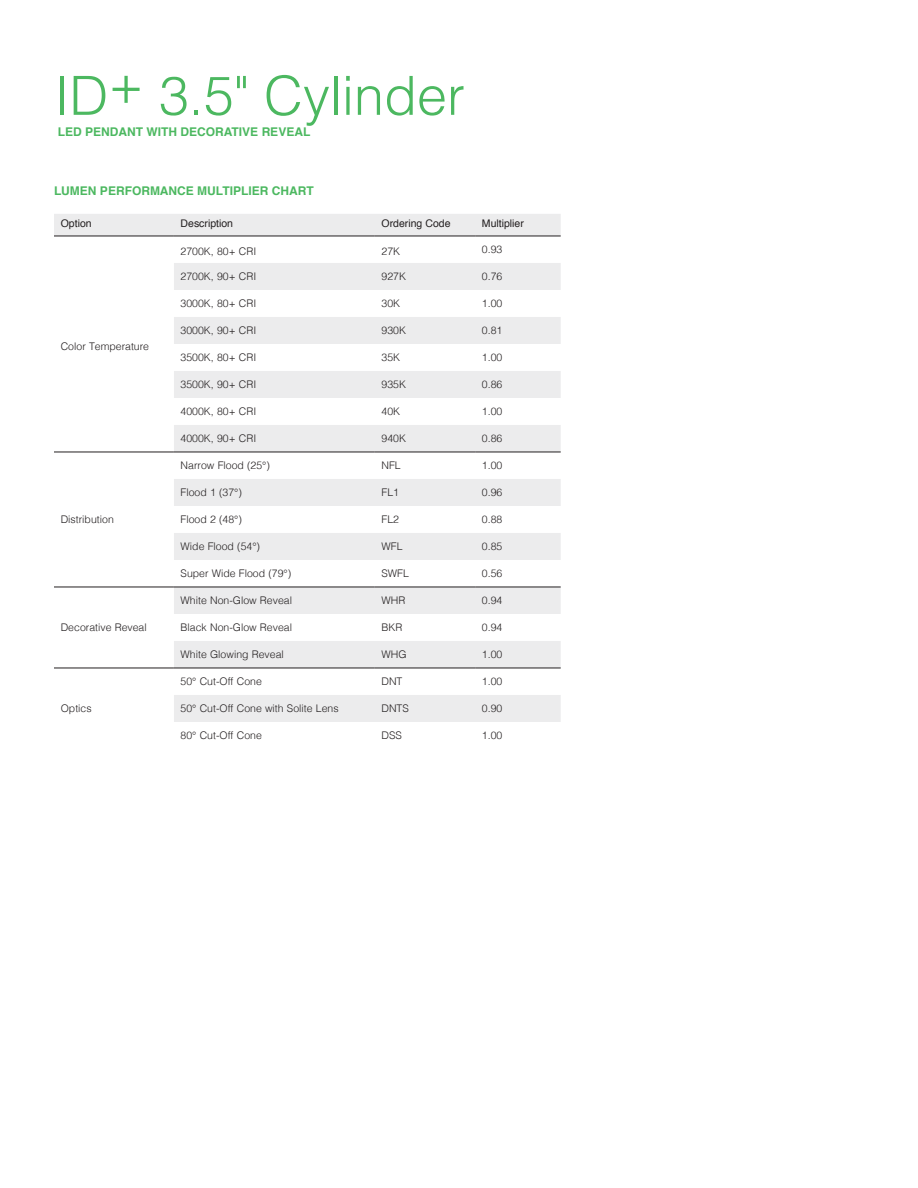
<style>
.page{position:relative;width:918px;height:1188px;background:#fff}
.page>*{position:absolute;margin:0;border:0;box-sizing:border-box;transform-origin:0 0}
.t1{font:300 54px "Helvetica";color:#4cb860}
.t2{font:700 12px "Helvetica";color:#4cb860}
.t3{font:300 10.5px "Helvetica";color:#231f20}
.t4{font:10.5px "Helvetica";color:#231f20}
</style>
<div class="page">
<div style="left:54px;top:214px;width:507px;height:22px;background:#ececed"></div>
<svg style="left:54px;top:263px;width:507px;height:459px"></svg>
<hr style="left:54px;top:452px;width:120px;height:1px;background:#231f20">
<hr style="left:174px;top:452px;width:201px;height:1px;background:#231f20">
<hr style="left:375px;top:452px;width:100px;height:1px;background:#231f20">
<hr style="left:475px;top:452px;width:86px;height:1px;background:#231f20">
<hr style="left:54px;top:236px;width:120px;height:1px;background:#231f20">
<hr style="left:174px;top:236px;width:201px;height:1px;background:#231f20">
<hr style="left:375px;top:236px;width:100px;height:1px;background:#231f20">
<hr style="left:475px;top:236px;width:86px;height:1px;background:#231f20">
<hr style="left:54px;top:587px;width:120px;height:1px;background:#231f20">
<hr style="left:174px;top:587px;width:201px;height:1px;background:#231f20">
<hr style="left:375px;top:587px;width:100px;height:1px;background:#231f20">
<hr style="left:475px;top:587px;width:86px;height:1px;background:#231f20">
<hr style="left:54px;top:668px;width:120px;height:1px;background:#231f20">
<hr style="left:174px;top:668px;width:201px;height:1px;background:#231f20">
<hr style="left:375px;top:668px;width:100px;height:1px;background:#231f20">
<hr style="left:475px;top:668px;width:86px;height:1px;background:#231f20">
<h1 class="t1" style="left:54px;top:50px;width:412px">ID+ 3.5" Cylinder</h1>
<p class="t2" style="left:58px;top:122px;width:254px">LED PENDANT WITH DECORATIVE REVEAL</p>
<p class="t2" style="left:54px;top:181px;width:261px">LUMEN PERFORMANCE MULTIPLIER CHART</p>
<p class="t4" style="left:61px;top:215px;width:32px">Option</p>
<p class="t4" style="left:181px;top:215px;width:54px">Description</p>
<p class="t4" style="left:382px;top:215px;width:71px">Ordering Code</p>
<p class="t4" style="left:482px;top:215px;width:43px">Multiplier</p>
<p class="t3" style="left:61px;top:337px;width:90px">Color Temperature</p>
<p class="t3" style="left:61px;top:511px;width:55px">Distribution</p>
<p class="t3" style="left:61px;top:619px;width:88px">Decorative Reveal</p>
<p class="t3" style="left:61px;top:700px;width:32px">Optics</p>
<p class="t3" style="left:181px;top:242px;width:77px">2700K, 80+ CRI</p>
<p class="t3" style="left:382px;top:242px;width:20px">27K</p>
<p class="t3" style="left:482px;top:241px;width:22px">0.93</p>
<p class="t3" style="left:181px;top:268px;width:77px">2700K, 90+ CRI</p>
<p class="t3" style="left:382px;top:268px;width:26px">927K</p>
<p class="t3" style="left:482px;top:268px;width:22px">0.76</p>
<p class="t3" style="left:181px;top:295px;width:77px">3000K, 80+ CRI</p>
<p class="t3" style="left:382px;top:295px;width:20px">30K</p>
<p class="t3" style="left:482px;top:295px;width:22px">1.00</p>
<p class="t3" style="left:181px;top:322px;width:77px">3000K, 90+ CRI</p>
<p class="t3" style="left:382px;top:322px;width:26px">930K</p>
<p class="t3" style="left:482px;top:322px;width:22px">0.81</p>
<p class="t3" style="left:181px;top:349px;width:77px">3500K, 80+ CRI</p>
<p class="t3" style="left:382px;top:349px;width:20px">35K</p>
<p class="t3" style="left:482px;top:349px;width:22px">1.00</p>
<p class="t3" style="left:181px;top:376px;width:77px">3500K, 90+ CRI</p>
<p class="t3" style="left:382px;top:376px;width:26px">935K</p>
<p class="t3" style="left:482px;top:376px;width:22px">0.86</p>
<p class="t3" style="left:181px;top:403px;width:77px">4000K, 80+ CRI</p>
<p class="t3" style="left:382px;top:403px;width:20px">40K</p>
<p class="t3" style="left:482px;top:403px;width:22px">1.00</p>
<p class="t3" style="left:181px;top:430px;width:77px">4000K, 90+ CRI</p>
<p class="t3" style="left:382px;top:430px;width:26px">940K</p>
<p class="t3" style="left:482px;top:430px;width:22px">0.86</p>
<p class="t3" style="left:181px;top:457px;width:91px">Narrow Flood (25°)</p>
<p class="t3" style="left:382px;top:457px;width:21px">NFL</p>
<p class="t3" style="left:482px;top:457px;width:22px">1.00</p>
<p class="t3" style="left:181px;top:484px;width:63px">Flood 1 (37°)</p>
<p class="t3" style="left:382px;top:484px;width:19px">FL1</p>
<p class="t3" style="left:482px;top:484px;width:22px">0.96</p>
<p class="t3" style="left:181px;top:511px;width:63px">Flood 2 (48°)</p>
<p class="t3" style="left:382px;top:511px;width:19px">FL2</p>
<p class="t3" style="left:482px;top:511px;width:22px">0.88</p>
<p class="t3" style="left:181px;top:538px;width:81px">Wide Flood (54°)</p>
<p class="t3" style="left:382px;top:538px;width:23px">WFL</p>
<p class="t3" style="left:482px;top:538px;width:22px">0.85</p>
<p class="t3" style="left:181px;top:565px;width:112px">Super Wide Flood (79°)</p>
<p class="t3" style="left:382px;top:565px;width:29px">SWFL</p>
<p class="t3" style="left:482px;top:565px;width:22px">0.56</p>
<p class="t3" style="left:181px;top:592px;width:113px">White Non-Glow Reveal</p>
<p class="t3" style="left:382px;top:592px;width:25px">WHR</p>
<p class="t3" style="left:482px;top:592px;width:22px">0.94</p>
<p class="t3" style="left:181px;top:619px;width:113px">Black Non-Glow Reveal</p>
<p class="t3" style="left:382px;top:619px;width:23px">BKR</p>
<p class="t3" style="left:482px;top:619px;width:22px">0.94</p>
<p class="t3" style="left:181px;top:646px;width:105px">White Glowing Reveal</p>
<p class="t3" style="left:382px;top:646px;width:27px">WHG</p>
<p class="t3" style="left:482px;top:646px;width:22px">1.00</p>
<p class="t3" style="left:181px;top:673px;width:83px">50° Cut-Off Cone</p>
<p class="t3" style="left:382px;top:673px;width:22px">DNT</p>
<p class="t3" style="left:482px;top:673px;width:22px">1.00</p>
<p class="t3" style="left:181px;top:700px;width:159px">50° Cut-Off Cone with Solite Lens</p>
<p class="t3" style="left:382px;top:700px;width:29px">DNTS</p>
<p class="t3" style="left:482px;top:700px;width:22px">0.90</p>
<p class="t3" style="left:181px;top:727px;width:83px">80° Cut-Off Cone</p>
<p class="t3" style="left:382px;top:727px;width:22px">DSS</p>
<p class="t3" style="left:482px;top:727px;width:22px">1.00</p>
</div>
